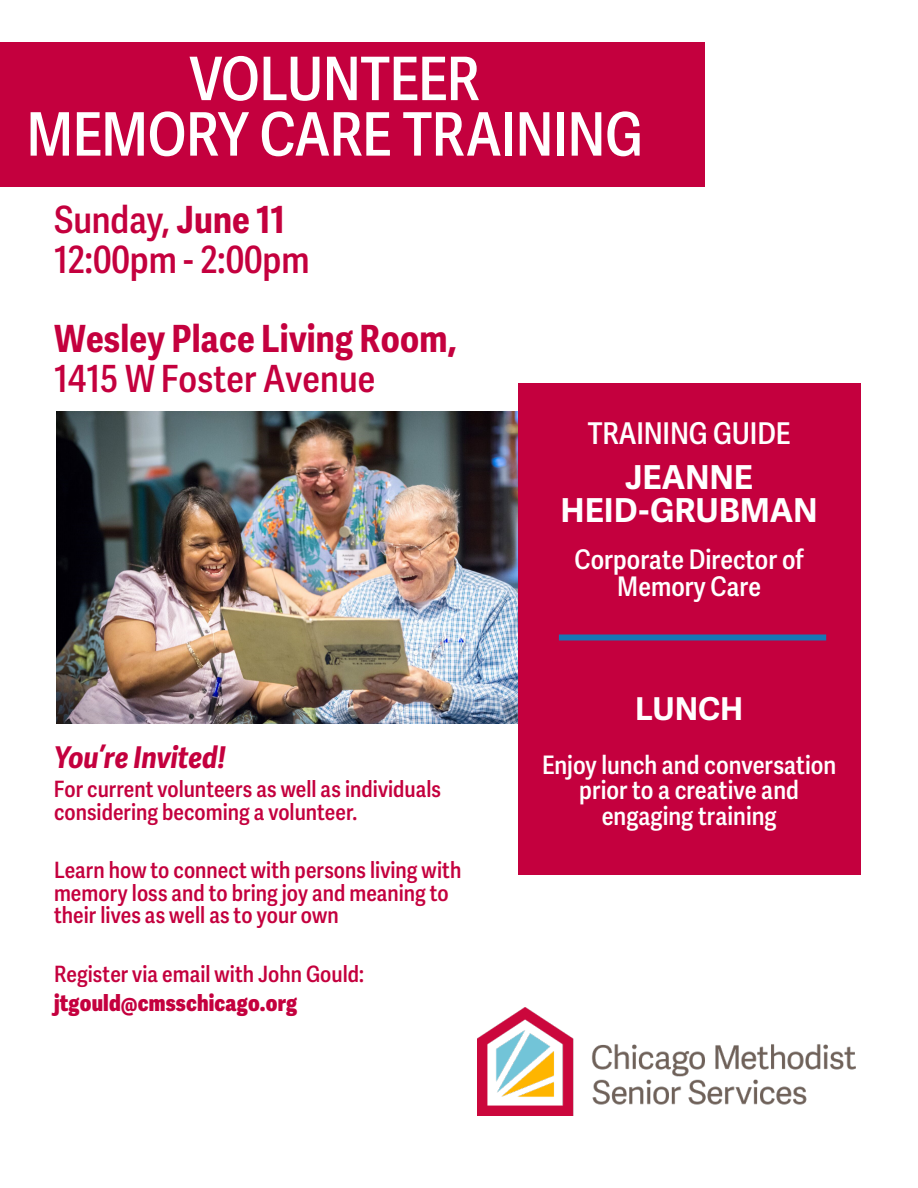
<style>
.page{position:relative;width:918px;height:1188px;background:#fff}
.page>*{position:absolute;margin:0;border:0;box-sizing:border-box;transform-origin:0 0}
.body_text{font:600 60px "Adelle Sans Cnd";letter-spacing:-.01em;color:#fff}
.body_text-2{font:700 37.5px/39.3px "Adelle Sans Cnd";letter-spacing:.005em;color:#c4003e}
.body_text-3{font:600 37.5px/39.8px "Adelle Sans Cnd";color:#c4003e}
.body_text-4{font:700 33px/33px "Adelle Sans";letter-spacing:-.005em;color:#fff;text-align:center}
.body_text-5{font:700 31.5px "Adelle Sans";color:#fff}
.body_text-6{font:italic 700 30px "Adelle Sans Cnd";letter-spacing:.005em;color:#c4003e}
.body_text-7{font:600 30px "Adelle Sans Cnd";letter-spacing:-.005em;color:#fff}
.body_text-8{font:600 27px/27px "Adelle Sans Cnd";color:#fff;text-align:center}
.body_text-9{font:600 25.5px/25.5px "Adelle Sans Cnd";color:#fff;text-align:center}
.body_text-10{font:600 22.5px/22.5px "Adelle Sans Cnd";letter-spacing:.005em;color:#c4003e}
.s1{font-weight:700}
.s2{font-weight:600}
.s3{font-weight:800}
</style>
<div class="page">
<img style="left:477px;top:1007px;width:378px;height:109px">
<div style="left:0;top:42px;width:705px;height:145px;background:#c4003e"></div>
<img style="left:57px;top:411px;width:461px;height:312px">
<div style="left:518px;top:384px;width:343px;height:491px;background:#c4003e"></div>
<div style="left:559px;top:634px;width:267px;height:6px;background:#1876b4"></div>
<p class="body_text" style="left:189px;top:44px;width:292px">VOLUNTEER</p>
<p class="body_text" style="left:26px;top:99px;width:618px">MEMORY CARE TRAINING</p>
<p class="body_text-3" style="left:54px;top:201px;width:257px">Sunday, <span class="s1">June 11<br></span>12:00pm - 2:00pm</p>
<p class="body_text-2" style="left:54px;top:320px;width:404px">Wesley Place Living Room,<br><span class="s2">1415 W Foster Avenue</span></p>
<p class="body_text-6" style="left:54px;top:739px;width:173px">You’re Invited!</p>
<p class="body_text-10" style="left:54px;top:779px;width:389px">For current volunteers as well as individuals considering becoming a volunteer.</p>
<p class="body_text-10" style="left:54px;top:860px;width:409px">Learn how to connect with persons living with memory loss and to bring joy and meaning to their lives as well as to your own</p>
<p class="body_text-10" style="left:54px;top:960px;width:312px;line-height:29.2px">Register via email with John Gould: <span class="s3">jtgould@cmsschicago.org</span></p>
<p class="body_text-7" style="left:588px;top:416px;width:204px">TRAINING GUIDE</p>
<p class="body_text-4" style="left:561px;top:461px;width:259px">JEANNE<br>HEID-GRUBMAN</p>
<p class="body_text-8" style="left:575px;top:547px;width:231px">Corporate Director of<br>Memory Care</p>
<p class="body_text-5" style="left:635px;top:690px;width:110px">LUNCH</p>
<p class="body_text-9" style="left:542px;top:753px;width:296px">Enjoy lunch and conversation prior to a creative and engaging training</p>
</div>
